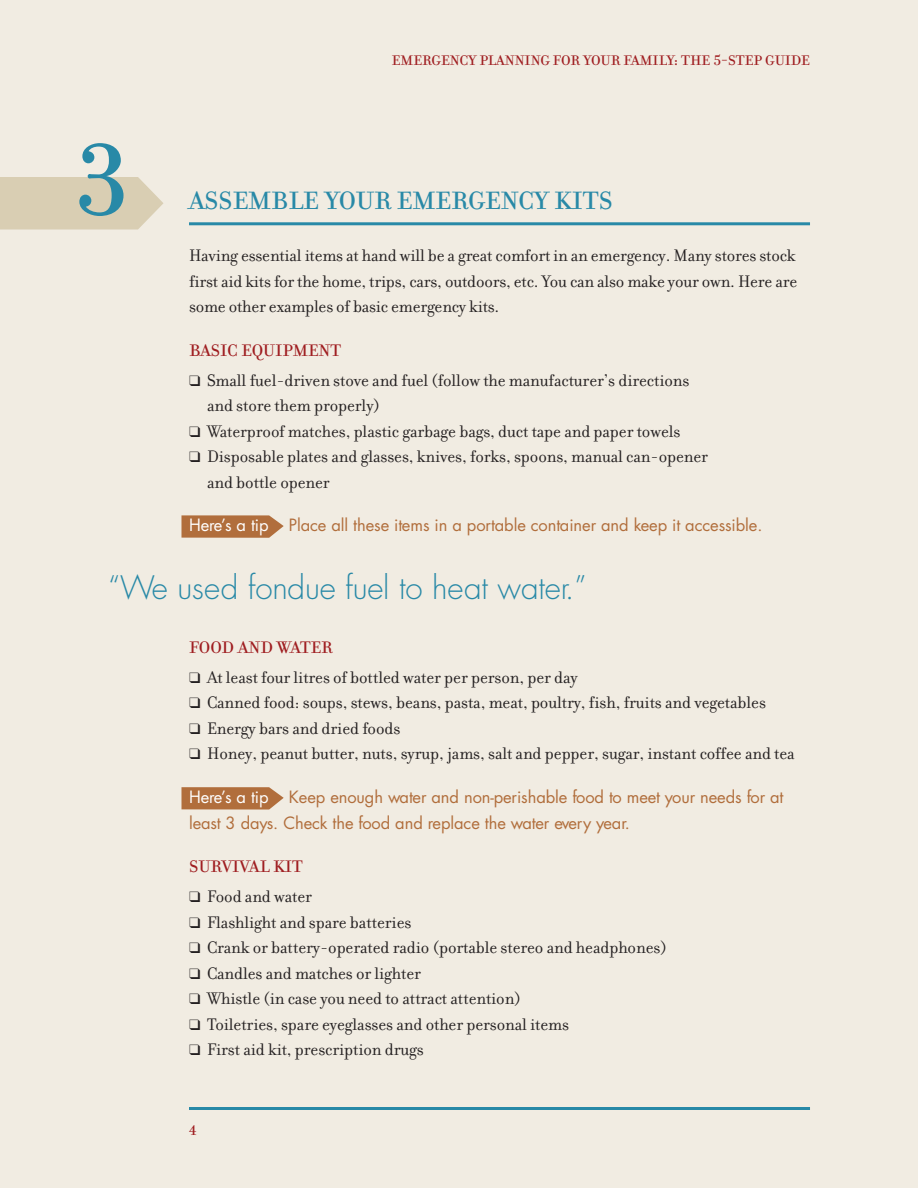
<style>
.page{position:relative;width:918px;height:1188px;background:#f1ece2}
.page>*{position:absolute;margin:0;border:0;box-sizing:border-box;transform-origin:0 0}
.t1{font:108px "Filosofia Unicase";color:#2889a7}
.t2{font:300 31.5px "Futura";letter-spacing:-.005em;color:#2889a7}
.t3{font:27px "Filosofia Unicase";letter-spacing:-.005em;color:#2889a7}
.t4{font:18px/25.5px "Filosofia";letter-spacing:-.005em;color:#231f20}
.t5{font:18px "Filosofia Unicase";letter-spacing:-.005em;color:#9f1d20}
.t6{font:16.5px/25.5px "Futura";letter-spacing:-.005em;color:#b16e3c}
.t7{font:15px "Filosofia Unicase";letter-spacing:-.005em;color:#9f1d20}
.s1{color:#fff}
</style>
<div class="page">
<svg style="left:181px;top:787px;width:103px;height:23px;background:#b77b4d"></svg>
<svg style="left:181px;top:515px;width:103px;height:23px;background:#b77b4d"></svg>
<hr style="left:189px;top:1107px;width:621px;height:3px;background:#2889a7">
<hr style="left:189px;top:222px;width:621px;height:3px;background:#2889a7">
<svg style="left:0;top:177px;width:164px;height:53px;background:#dbd0b7"></svg>
<h1 class="t1" style="left:74px;top:114px;width:59px">3</h1>
<p class="t7" style="left:392px;top:51px;width:420px">EMERGENCY PLANNING FOR YOUR FAMILY: THE 5-STEP GUIDE</p>
<h3 class="t3" style="left:189px;top:184px;width:425px">ASSEMBLE YOUR EMERGENCY KITS</h3>
<p class="t4" style="left:189px;top:245px;width:610px;text-align:justify">Having essential items at hand will be a great comfort in an emergency. Many stores stock first aid kits for the home, trips, cars, outdoors, etc. You can also make your own. Here are some other examples of basic emergency kits.</p>
<p class="t5" style="left:189px;top:339px;width:154px">BASIC EQUIPMENT</p>
<p class="t4" style="left:207px;top:370px;width:484px;text-indent:-18px">❑ Small fuel-driven stove and fuel (follow the manufacturer’s directions and store them properly)</p>
<p class="t4" style="left:189px;top:421px;width:493px">❑ Waterproof matches, plastic garbage bags, duct tape and paper towels</p>
<p class="t4" style="left:207px;top:446px;width:503px;text-indent:-18px">❑ Disposable plates and glasses, knives, forks, spoons, manual can-opener and bottle opener</p>
<p class="t6" style="left:189px;top:514px;width:575px"><span class="s1">Here’s a tip</span> Place all these items in a portable container and keep it accessible.</p>
<h2 class="t2" style="left:108px;top:573px;width:480px">“We used fondue fuel to heat water.”</h2>
<p class="t5" style="left:189px;top:636px;width:145px">FOOD AND WATER</p>
<p class="t4" style="left:189px;top:667px;width:390px">❑ At least four litres of bottled water per person, per day</p>
<p class="t4" style="left:189px;top:692px;width:578px">❑ Canned food: soups, stews, beans, pasta, meat, poultry, fish, fruits and vegetables</p>
<p class="t4" style="left:189px;top:718px;width:213px">❑ Energy bars and dried foods</p>
<p class="t4" style="left:189px;top:743px;width:607px">❑ Honey, peanut butter, nuts, syrup, jams, salt and pepper, sugar, instant coffee and tea</p>
<p class="t6" style="left:189px;top:786px;width:596px"><span class="s1">Here’s a tip</span> Keep enough water and non-perishable food to meet your needs for at least 3 days. Check the food and replace the water every year.</p>
<p class="t5" style="left:189px;top:855px;width:115px">SURVIVAL KIT</p>
<p class="t4" style="left:189px;top:886px;width:125px">❑ Food and water</p>
<p class="t4" style="left:189px;top:912px;width:224px">❑ Flashlight and spare batteries</p>
<p class="t4" style="left:189px;top:937px;width:479px">❑ Crank or battery-operated radio (portable stereo and headphones)</p>
<p class="t4" style="left:189px;top:963px;width:233px">❑ Candles and matches or lighter</p>
<p class="t4" style="left:189px;top:988px;width:333px">❑ Whistle (in case you need to attract attention)</p>
<p class="t4" style="left:189px;top:1014px;width:382px">❑ Toiletries, spare eyeglasses and other personal items</p>
<p class="t4" style="left:189px;top:1039px;width:236px">❑ First aid kit, prescription drugs</p>
<p class="t7" style="left:189px;top:1121px;width:9px">4</p>
</div>
